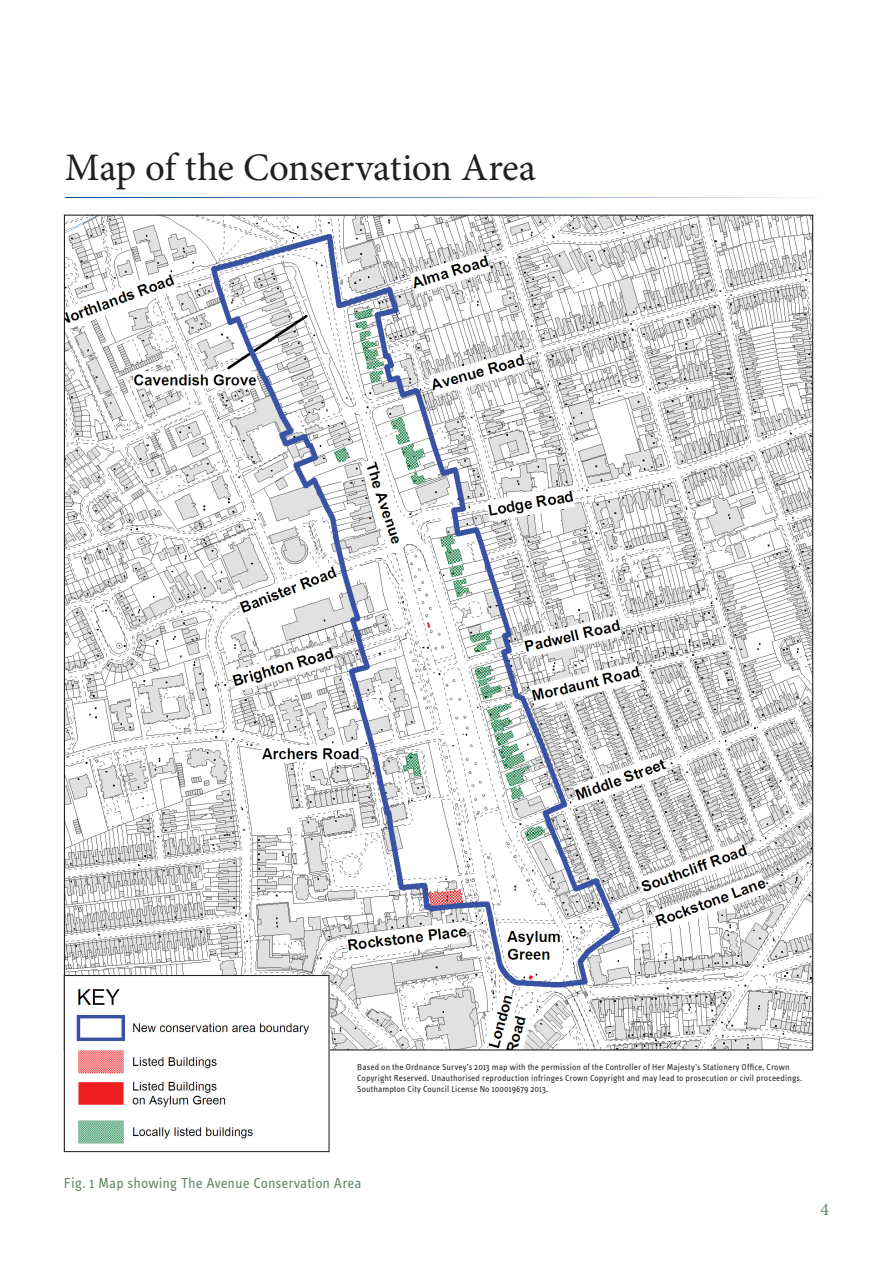
<style>
.page{position:relative;width:893px;height:1263px;background:#fff}
.page>*{position:absolute;margin:0;border:0;box-sizing:border-box;transform-origin:0 0}
.t1{font:39px "Minion Pro";letter-spacing:-.01em;color:#231f20}
.t2{font:18px "Minion Pro";color:#638569}
.t3{font:15px "Info Text";color:#638569}
.t4{font:9px/10.8px "Info Text";letter-spacing:.01em;color:#231f20}
</style>
<div class="page">
<img style="left:66px;top:217px;width:745px;height:831px">
<img style="left:66px;top:977px;width:262px;height:167px">
<div style="left:64px;top:975px;width:266px;height:177px;border:1px solid #231f20"></div>
<h1 class="t1" style="left:65px;top:141px;width:472px">Map of the Conservation Area</h1>
<p class="t4" style="left:357px;top:1062px;width:447px">Based on the Ordnance Survey’s 2013 map with the permission of the Controller of Her Majesty’s Stationery Office, Crown<br>Copyright Reserved. Unauthorised reproduction infringes Crown Copyright and may lead to prosecution or civil proceedings.<br>Southampton City Council License No 100019679 2013.</p>
<p class="t3" style="left:64px;top:1174px;width:299px">Fig. 1 Map showing The Avenue Conservation Area</p>
<h2 class="t2" style="left:820px;top:1198px;width:10px">4</h2>
</div>
